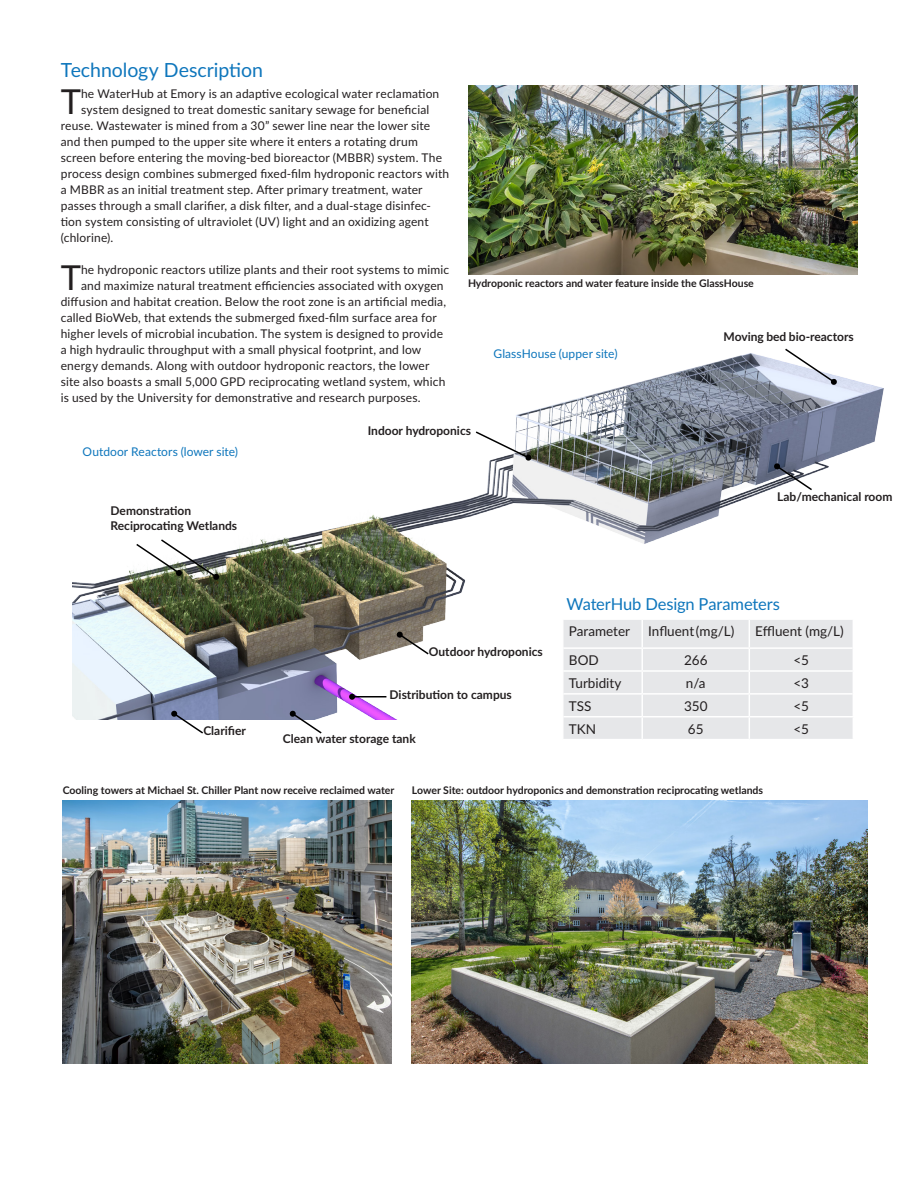
<style>
.page{position:relative;width:918px;height:1188px;background:#fff}
.page>*{position:absolute;margin:0;border:0;box-sizing:border-box;transform-origin:0 0}
.drop_caps{font:34.35px "Lato";color:#231f20}
.subheading{font:19.5px "Lato";letter-spacing:-.005em;color:#0e76bc}
.blue_caption{font:16.5px "Lato";letter-spacing:-.01em;color:#0e76bc}
.body_text{font:13.5px "Lato";color:#231f20}
.drop_caps-2{font:12px "Lato";letter-spacing:.015em;color:#231f20}
.body_text-2{font:700 12px "Lato";color:#231f20}
.blue_caption-2{font:12px "Lato";letter-spacing:.005em;color:#0e76bc}
.body_text-3{font:700 10.5px "Lato";color:#231f20}
</style>
<div class="page">
<img style="left:72px;top:353px;width:812px;height:366px">
<img style="left:468px;top:86px;width:389px;height:188px">
<img style="left:63px;top:800px;width:328px;height:264px">
<svg style="left:563px;top:619px;width:291px;height:120px;background:#e7e8ea"></svg>
<img style="left:412px;top:800px;width:456px;height:264px">
<svg style="left:474px;top:430px;width:58px;height:31px"></svg>
<svg style="left:774px;top:463px;width:40px;height:29px"></svg>
<svg style="left:396px;top:631px;width:34px;height:25px"></svg>
<svg style="left:783px;top:348px;width:54px;height:37px"></svg>
<svg style="left:171px;top:710px;width:34px;height:24px"></svg>
<svg style="left:289px;top:710px;width:34px;height:24px"></svg>
<hr style="left:352px;top:696px;width:34px;height:2px;background:#000">
<svg style="left:349px;top:694px;width:6px;height:6px"></svg>
<svg style="left:135px;top:538px;width:85px;height:42px"></svg>
<p class="subheading" style="left:61px;top:55px;width:204px">Technology Description</p>
<p class="drop_caps" style="left:61px;top:77px;width:22px">T</p>
<p class="drop_caps-2" style="left:81px;top:85px;width:360px">he WaterHub at Emory is an adaptive ecological water reclamation</p>
<p class="drop_caps-2" style="left:81px;top:101px;width:350px">system designed to treat domestic sanitary sewage for beneficial</p>
<p class="drop_caps-2" style="left:61px;top:117px;width:371px">reuse. Wastewater is mined from a 30” sewer line near the lower site</p>
<p class="drop_caps-2" style="left:61px;top:133px;width:359px">and then pumped to the upper site where it enters a rotating drum</p>
<p class="drop_caps-2" style="left:61px;top:149px;width:383px">screen before entering the moving-bed bioreactor (MBBR) system. The</p>
<p class="drop_caps-2" style="left:61px;top:165px;width:390px">process design combines submerged fixed-film hydroponic reactors with</p>
<p class="drop_caps-2" style="left:61px;top:181px;width:363px">a MBBR as an initial treatment step. After primary treatment, water</p>
<p class="drop_caps-2" style="left:61px;top:197px;width:372px">passes through a small clarifier, a disk filter, and a dual-stage disinfec-</p>
<p class="drop_caps-2" style="left:61px;top:213px;width:369px">tion system consisting of ultraviolet (UV) light and an oxidizing agent</p>
<p class="drop_caps-2" style="left:61px;top:229px;width:54px">(chlorine).</p>
<p class="drop_caps" style="left:61px;top:253px;width:22px">T</p>
<p class="drop_caps-2" style="left:81px;top:261px;width:370px">he hydroponic reactors utilize plants and their root systems to mimic</p>
<p class="body_text-3" style="left:468px;top:276px;width:287px">Hydroponic reactors and water feature inside the GlassHouse</p>
<p class="drop_caps-2" style="left:81px;top:277px;width:364px">and maximize natural treatment efficiencies associated with oxygen</p>
<p class="drop_caps-2" style="left:61px;top:293px;width:387px">diffusion and habitat creation. Below the root zone is an artificial media,</p>
<p class="drop_caps-2" style="left:61px;top:309px;width:378px">called BioWeb, that extends the submerged fixed-film surface area for</p>
<p class="drop_caps-2" style="left:61px;top:325px;width:384px">higher levels of microbial incubation. The system is designed to provide</p>
<p class="drop_caps-2" style="left:61px;top:341px;width:362px">a high hydraulic throughput with a small physical footprint, and low</p>
<p class="drop_caps-2" style="left:61px;top:357px;width:370px">energy demands. Along with outdoor hydroponic reactors, the lower</p>
<p class="drop_caps-2" style="left:61px;top:373px;width:386px">site also boasts a small 5,000 GPD reciprocating wetland system, which</p>
<p class="drop_caps-2" style="left:61px;top:390px;width:361px">is used by the University for demonstrative and research purposes.</p>
<p class="body_text-2" style="left:368px;top:422px;width:105px">Indoor hydroponics</p>
<p class="body_text-2" style="left:724px;top:328px;width:132px">Moving bed bio-reactors</p>
<p class="blue_caption-2" style="left:493px;top:345px;width:126px">GlassHouse (upper site)</p>
<p class="blue_caption-2" style="left:83px;top:443px;width:157px">Outdoor Reactors (lower site)</p>
<p class="body_text-2" style="left:111px;top:502px;width:82px">Demonstration</p>
<p class="body_text-2" style="left:111px;top:516px;width:128px">Reciprocating Wetlands</p>
<p class="body_text-2" style="left:203px;top:722px;width:44px">Clarifier</p>
<p class="body_text-2" style="left:777px;top:488px;width:117px">Lab/mechanical room</p>
<p class="body_text-2" style="left:429px;top:643px;width:115px">Outdoor hydroponics</p>
<p class="body_text-2" style="left:390px;top:686px;width:124px">Distribution to campus</p>
<p class="body_text-2" style="left:283px;top:730px;width:134px">Clean water storage tank</p>
<p class="blue_caption" style="left:566px;top:592px;width:215px">WaterHub Design Parameters</p>
<p class="body_text" style="left:569px;top:622px;width:63px">Parameter</p>
<p class="body_text" style="left:648px;top:622px;width:88px">Influent(mg/L)</p>
<p class="body_text" style="left:755px;top:622px;width:90px">Effluent (mg/L)</p>
<p class="body_text" style="left:569px;top:650px;width:31px">BOD</p>
<p class="body_text" style="left:684px;top:650px;width:25px">266</p>
<p class="body_text" style="left:793px;top:650px;width:17px">&lt;5</p>
<p class="body_text" style="left:569px;top:673px;width:54px">Turbidity</p>
<p class="body_text" style="left:686px;top:673px;width:21px">n/a</p>
<p class="body_text" style="left:793px;top:673px;width:17px">&lt;3</p>
<p class="body_text" style="left:569px;top:696px;width:24px">TSS</p>
<p class="body_text" style="left:684px;top:696px;width:25px">350</p>
<p class="body_text" style="left:793px;top:696px;width:17px">&lt;5</p>
<p class="body_text" style="left:569px;top:719px;width:29px">TKN</p>
<p class="body_text" style="left:688px;top:719px;width:17px">65</p>
<p class="body_text" style="left:793px;top:719px;width:17px">&lt;5</p>
<p class="body_text-3" style="left:63px;top:782px;width:333px">Cooling towers at Michael St. Chiller Plant now receive reclaimed water</p>
<p class="body_text-3" style="left:412px;top:782px;width:353px">Lower Site: outdoor hydroponics and demonstration reciprocating wetlands</p>
</div>
